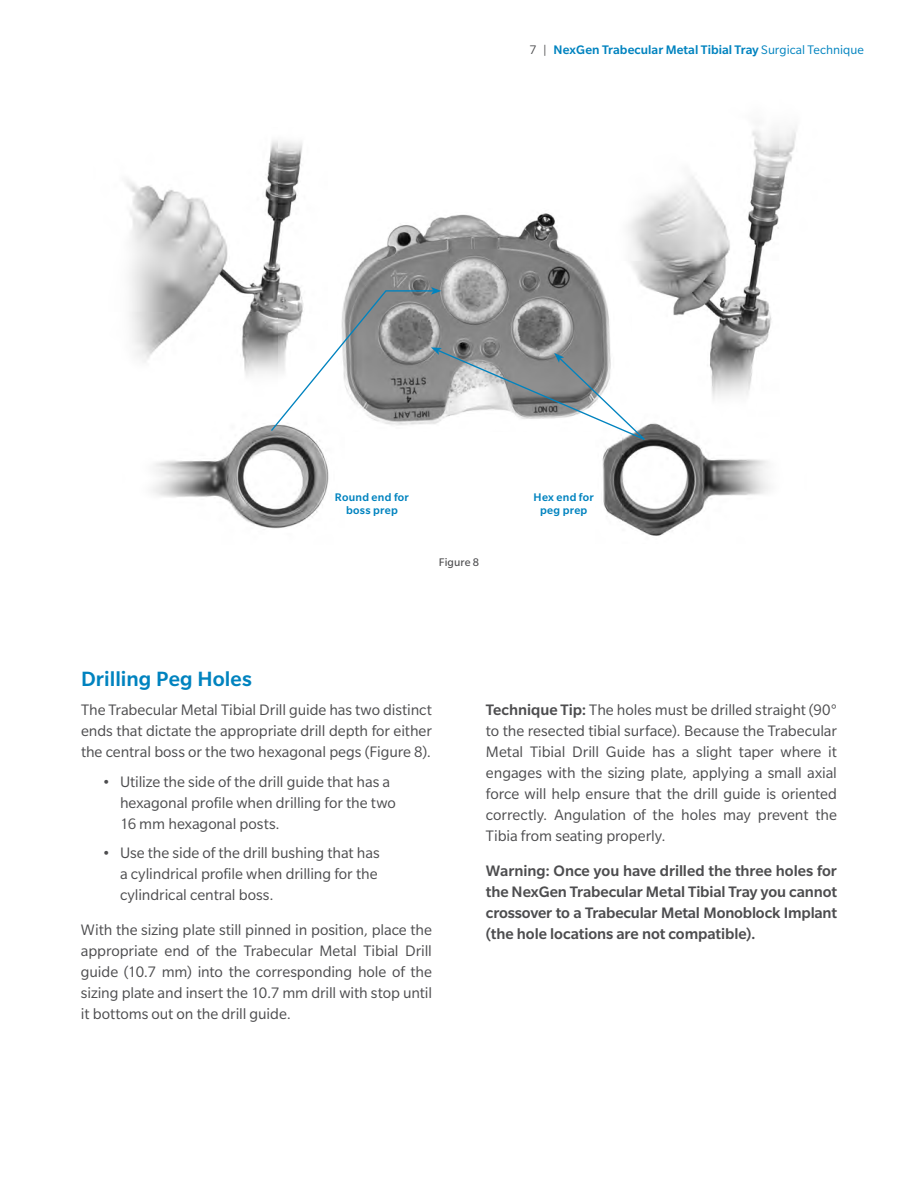
<style>
.page{position:relative;width:918px;height:1188px;background:#fff}
.page>*{position:absolute;margin:0;border:0;box-sizing:border-box;transform-origin:0 0}
.t1{font:500 22.5px "Slate Pro";letter-spacing:.005em;color:#0083bf}
.t2{font:16.5px/21px "Slate Pro";letter-spacing:-.005em;color:#4d4d4f;text-align:justify}
.t3{font:500 16.5px/21px "Slate Pro";letter-spacing:-.005em;color:#4d4d4f;text-align:justify}
.t4{font:500 13.5px "Slate Pro";letter-spacing:.005em;color:#0083bf}
.t5{font:500 12px/13.5px "Slate Pro";letter-spacing:.02em;color:#0083bf;text-align:center}
.t6{font:12px "Slate Pro";letter-spacing:.005em;color:#4d4d4f}
.s1{font-weight:400;color:#4d4d4f}
.s2{font-weight:400}
.s3{font-weight:500}
</style>
<div class="page">
<img style="left:348px;top:213px;width:247px;height:74px">
<img style="left:602px;top:423px;width:167px;height:113px">
<img style="left:152px;top:425px;width:177px;height:104px">
<img style="left:126px;top:140px;width:177px;height:236px">
<svg style="left:270px;top:287px;width:381px;height:156px"></svg>
<img style="left:595px;top:129px;width:201px;height:287px">
<p class="t4" style="left:530px;top:42px;width:336px"><span class="s1">7 |</span> NexGen Trabecular Metal Tibial Tray <span class="s2">Surgical Technique</span></p>
<p class="t5" style="left:335px;top:490px;width:76px">Round end for boss prep</p>
<p class="t6" style="left:439px;top:556px;width:42px">Figure 8</p>
<p class="t5" style="left:534px;top:490px;width:62px">Hex end for peg prep</p>
<p class="t1" style="left:81px;top:667px;width:172px">Drilling Peg Holes</p>
<p class="t2" style="left:81px;top:699px;width:353px">The Trabecular Metal Tibial Drill guide has two distinct ends that dictate the appropriate drill depth for either the central boss or the two hexagonal pegs (Figure 8).</p>
<p class="t2" style="left:120px;top:771px;width:277px;text-align:left;text-indent:-18px">• Utilize the side of the drill guide that has a hexagonal profile when drilling for the two<br>16 mm hexagonal posts.</p>
<p class="t2" style="left:120px;top:843px;width:261px;text-align:left;text-indent:-18px">• Use the side of the drill bushing that has a cylindrical profile when drilling for the cylindrical central boss.</p>
<p class="t2" style="left:81px;top:919px;width:353px">With the sizing plate still pinned in position, place the appropriate end of the Trabecular Metal Tibial Drill guide (10.7 mm) into the corresponding hole of the sizing plate and insert the 10.7 mm drill with stop until it bottoms out on the drill guide.</p>
<p class="t2" style="left:486px;top:700px;width:353px"><span class="s3">Technique Tip:</span> The holes must be drilled straight (90° to the resected tibial surface). Because the Trabecular Metal Tibial Drill Guide has a slight taper where it engages with the sizing plate, applying a small axial force will help ensure that the drill guide is oriented correctly. Angulation of the holes may prevent the Tibia from seating properly.</p>
<p class="t3" style="left:486px;top:860px;width:352px">Warning: Once you have drilled the three holes for the NexGen Trabecular Metal Tibial Tray you cannot crossover to a Trabecular Metal Monoblock Implant (the hole locations are not compatible).</p>
</div>
